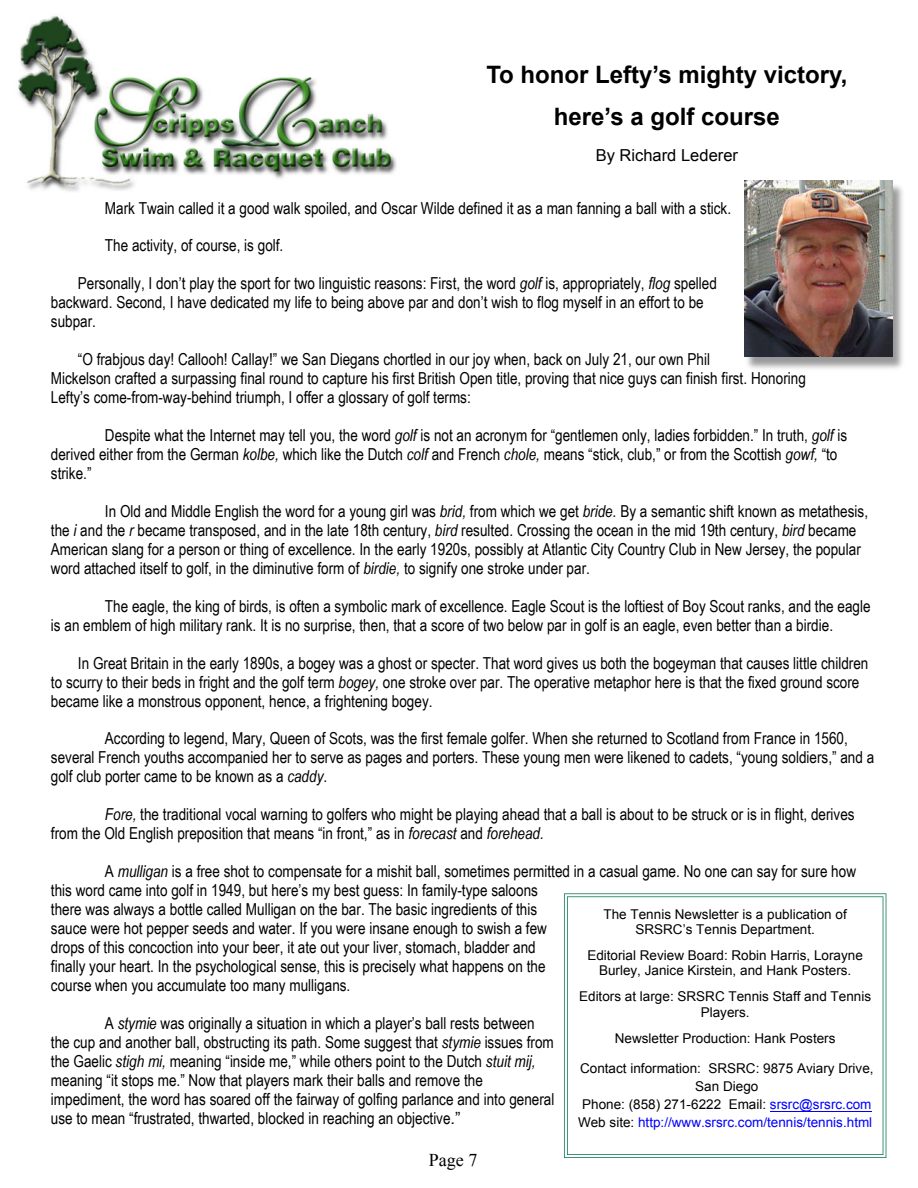
<style>
.page{position:relative;width:918px;height:1188px;background:#fff}
.page>*{position:absolute;margin:0;border:0;box-sizing:border-box;transform-origin:0 0}
.t1{font:700 24px/42.5px "Arial";color:#000;text-align:center}
.t2{font:18px "Times New Roman";color:#000}
.t3{font:16.5px/18.9px "Arial Narrow";color:#000}
.t4{font:16.5px "Arial";color:#000}
.t5{font:13.5px/15.5px "Arial";color:#000;text-align:center}
.s1{font-style:italic}
.s2{font-family:"Arial"}
.s3{color:#00f}
</style>
<div class="page">
<img style="left:18px;top:15px;width:379px;height:177px">
<svg style="left:564px;top:893px;width:322px;height:265px"></svg>
<hr style="left:770px;top:1111px;width:102px;height:1px;background:#00f">
<img style="left:747px;top:185px;width:156px;height:184px">
<img style="left:744px;top:180px;width:149px;height:177px">
<h1 class="t1" style="left:486px;top:55px;width:362px">To honor Lefty’s mighty victory, here’s a golf course</h1>
<p class="t4" style="left:596px;top:149px;width:144px">By Richard Lederer</p>
<p class="t3" style="left:105px;top:200px;width:628px">Mark Twain called it a good walk spoiled, and Oscar Wilde defined it as a man fanning a ball with a stick.</p>
<p class="t3" style="left:105px;top:238px;width:180px">The activity, of course, is golf.</p>
<p class="t3" style="left:51px;top:276px;width:668px;text-indent:27px">Personally, I don’t play the sport for two linguistic reasons: First, the word <span class="s1">golf</span> is, appropriately, <span class="s1">flog</span> spelled backward. Second, I have dedicated my life to being above par and don’t wish to flog myself in an effort to be subpar.</p>
<p class="t3" style="left:51px;top:351px;width:756px;text-indent:27px">“O frabjous day! Callooh! Callay!” we San Diegans chortled in our joy when, back on July 21, our own Phil<br>Mickelson crafted a surpassing final round to capture his first British Open title, proving that nice guys can finish first. Honoring<br>Lefty’s come-from-way-behind triumph, I offer a glossary of golf terms:</p>
<p class="t3" style="left:51px;top:427px;width:798px;text-indent:54px">Despite what the Internet may tell you, the word <span class="s1">golf</span> is not an acronym for “gentlemen only, ladies forbidden.” In truth, <span class="s1">golf</span> is derived either from the German <span class="s1">kolbe,</span> which like the Dutch <span class="s1">colf</span> and French <span class="s1">chole,</span> means “stick, club,” or from the Scottish <span class="s1">gowf,</span> “to strike.”</p>
<p class="t3" style="left:51px;top:503px;width:819px;text-indent:54px">In Old and Middle English the word for a young girl was <span class="s1">brid,</span> from which we get <span class="s1">bride.</span> By a semantic shift known as metathesis, the <span class="s1">i</span> and the <span class="s1">r</span> became transposed, and in the late 18th century, <span class="s1">bird</span> resulted. Crossing the ocean in the mid 19th century, <span class="s1">bird</span> became American slang for a person or thing of excellence. In the early 1920s, possibly at Atlantic City Country Club in New Jersey, the popular word attached itself to golf, in the diminutive form of <span class="s1">birdie,</span> to signify one stroke under par.</p>
<p class="t3" style="left:51px;top:598px;width:821px;text-indent:54px">The eagle, the king of birds, is often a symbolic mark of excellence. Eagle Scout is the loftiest of Boy Scout ranks, and the eagle is an emblem of high military rank. It is no surprise, then, that a score of two below par in golf is an eagle, even better than a birdie.</p>
<p class="t3" style="left:51px;top:655px;width:819px;text-indent:27px">In Great Britain in the early 1890s, a bogey was a ghost or specter. That word gives us both the bogeyman that causes little children to scurry to their beds in fright and the golf term <span class="s1">bogey,</span> one stroke over par. The operative metaphor here is that the fixed ground score became like a monstrous opponent, hence, a frightening bogey.</p>
<p class="t3" style="left:51px;top:731px;width:825px;text-indent:54px">According to legend, Mary, Queen of Scots, was the first female golfer. When she returned to Scotland from France in 1560, several French youths accompanied her to serve as pages and porters. These young men were likened to cadets, “young soldiers,” and a golf club porter came to be known as a <span class="s1">caddy</span>.</p>
<p class="t3" style="left:51px;top:807px;width:805px;text-indent:54px"><span class="s1">Fore,</span> the traditional vocal warning to golfers who might be playing ahead that a ball is about to be struck or is in flight, derives from the Old English preposition that means “in front,” as in <span class="s1">forecast</span> and <span class="s1">forehead.</span></p>
<p class="t3" style="left:51px;top:863px;width:807px;text-indent:54px">A <span class="s1">mulligan</span> is a free shot to compensate for a mishit ball, sometimes permitted in a casual game. No one can say for sure how this word came into golf in 1949, but here’s my best guess: In family-type saloons<br>there was always a bottle called Mulligan on the bar. The basic ingredients of this<br>sauce were hot pepper seeds and water. If you were insane enough to swish a few<br>drops of this concoction into your beer, it ate out your liver, stomach, bladder and<br>finally your heart. In the psychological sense, this is precisely what happens on the<br>course when you accumulate too many mulligans.</p>
<p class="t3" style="left:51px;top:1015px;width:505px;text-indent:54px">A <span class="s1">stymie</span> was originally a situation in which a player’s ball rests between the cup and another ball, obstructing its path. Some suggest that <span class="s1">stymie</span> issues from the Gaelic <span class="s1">stigh mi,</span> meaning “inside me,” while others point to the Dutch <span class="s1">stuit mij, </span>meaning “it stops me.” Now that players mark their balls and remove the impediment, the word has soared off the fairway of golfing parlance and into general use to mean “frustrated, thwarted, blocked in reaching an objective<span class="s2">.”</span></p>
<p class="t5" style="left:604px;top:907px;width:245px">The Tennis Newsletter is a publication of<br>SRSRC’s Tennis Department.</p>
<p class="t5" style="left:587px;top:949px;width:277px">Editorial Review Board: Robin Harris, Lorayne<br>Burley, Janice Kirstein, and Hank Posters.</p>
<p class="t5" style="left:579px;top:990px;width:294px">Editors at large: SRSRC Tennis Staff and Tennis<br>Players.</p>
<p class="t5" style="left:615px;top:1031px;width:222px">Newsletter Production: Hank Posters</p>
<p class="t5" style="left:578px;top:1061px;width:297px;line-height:18px">Contact information: SRSRC: 9875 Aviary Drive, San Diego<br>Phone: (858) 271-6222 Email: <span class="s3">srsrc@srsrc.com </span>Web site: <span class="s3">http://www.srsrc.com/tennis/tennis.html</span></p>
<p class="t2" style="left:429px;top:1153px;width:50px">Page 7</p>
</div>
